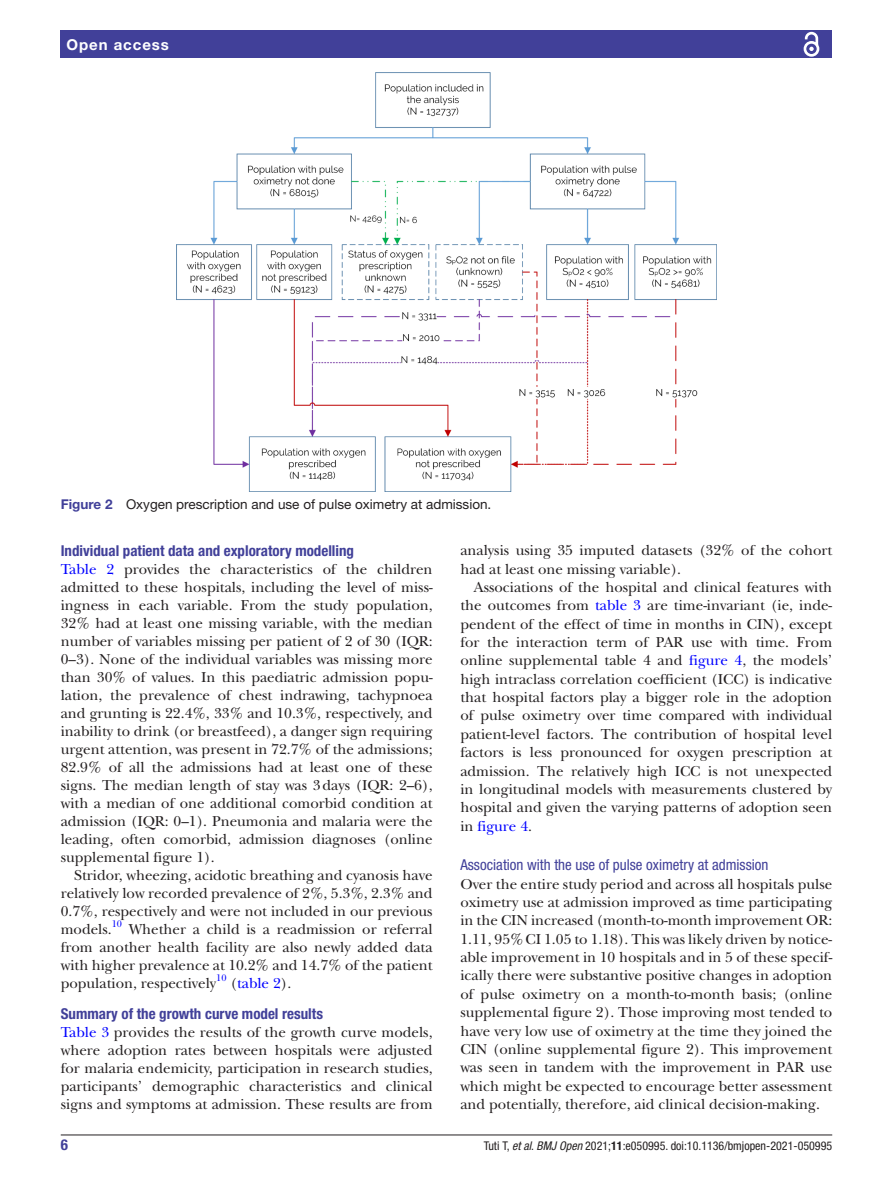
<style>
.page{position:relative;width:893px;height:1191px;background:#fff}
.page>*{position:absolute;margin:0;border:0;box-sizing:border-box;transform-origin:0 0}
.t1{font:15px/18px "New Baskerville";color:#231f20;text-align:justify}
.t2{font:700 condensed 15px "Helvetica Neue LT Std";color:#414099}
.t3{font:condensed 15px "Helvetica Neue LT Std";color:#414099}
.t4{font:700 15px "Helvetica Neue LT Std";letter-spacing:.065em;color:#fff}
.t5{font:15px "New Baskerville";color:#00f}
.t6{font:13.5px "Helvetica Neue LT Std";color:#231f20}
.t7{font:condensed 12px "Helvetica Neue LT Std";color:#231f20}
.t8{font:9.9px "New Baskerville";color:#00f}
.s1{font-weight:700;color:#414099}
.s2{color:#00f}
.s3{color:#231f20}
.s4{font-style:italic}
.s5{font-weight:700}
</style>
<div class="page">
<hr style="left:61px;top:1134px;width:771px;height:1px;background:#231f20">
<div style="left:61px;top:31px;width:771px;height:27px;background:#414099"></div>
<svg style="left:803px;top:31px;width:17px;height:26px"></svg>
<img style="left:176px;top:73px;width:540px;height:418px">
<p class="t4" style="left:66px;top:35px;width:104px">Open access</p>
<p class="t6" style="left:61px;top:496px;width:432px"><span class="s1">Figure 2</span> Oxygen prescription and use of pulse oximetry at admission.</p>
<p class="t2" style="left:61px;top:541px;width:295px">Individual patient data and exploratory modelling</p>
<p class="t1" style="left:61px;top:560px;width:373px"><span class="s2">Table 2</span> provides the characteristics of the children admitted to these hospitals, including the level of miss&shy;ingness in each variable. From the study population, 32% had at least one missing variable, with the median number of variables missing per patient of 2 of 30 (IQR:<br>0–3). None of the individual variables was missing more than 30% of values. In this paediatric admission popu&shy;lation, the prevalence of chest indrawing, tachypnoea and grunting is 22.4%, 33% and 10.3%, respectively, and inability to drink (or breastfeed), a danger sign requiring urgent attention, was present in 72.7% of the admissions; 82.9% of all the admissions had at least one of these signs. The median length of stay was 3days (IQR: 2–6), with a median of one additional comorbid condition at admission (IQR: 0–1). Pneumonia and malaria were the leading, often comorbid, admission diagnoses (online supplemental figure 1).</p>
<p class="t1" style="left:61px;top:866px;width:373px;text-indent:14px">Stridor, wheezing, acidotic breathing and cyanosis have relatively low recorded prevalence of 2%, 5.3%, 2.3% and 0.7%, respectively and were not included in our previous models.</p>
<p class="t8" style="left:112px;top:918px;width:12px">10</p>
<p class="t1" style="left:61px;top:920px;width:373px;text-indent:68px">Whether a child is a readmission or referral from another health facility are also newly added data with higher prevalence at 10.2% and 14.7% of the patient population, respectively</p>
<p class="t8" style="left:216px;top:972px;width:12px">10</p>
<p class="t5" style="left:230px;top:974px;width:62px"><span class="s3">(</span>table 2<span class="s3">).</span></p>
<p class="t2" style="left:61px;top:1005px;width:264px">Summary of the growth curve model results</p>
<p class="t1" style="left:61px;top:1023px;width:373px"><span class="s2">Table 3</span> provides the results of the growth curve models, where adoption rates between hospitals were adjusted for malaria endemicity, participation in research studies, participants’ demographic characteristics and clinical signs and symptoms at admission. These results are from</p>
<p class="t1" style="left:460px;top:541px;width:373px">analysis using 35 imputed datasets (32% of the cohort had at least one missing variable).</p>
<p class="t1" style="left:460px;top:578px;width:373px;text-indent:14px">Associations of the hospital and clinical features with the outcomes from <span class="s2">table 3</span> are time-invariant (ie, inde&shy;pendent of the effect of time in months in CIN), except for the interaction term of PAR use with time. From online supplemental table 4 and <span class="s2">figure 4</span>, the models’ high intraclass correlation coefficient (ICC) is indicative that hospital factors play a bigger role in the adoption of pulse oximetry over time compared with individual patient-level factors. The contribution of hospital level factors is less pronounced for oxygen prescription at admission. The relatively high ICC is not unexpected in longitudinal models with measurements clustered by hospital and given the varying patterns of adoption seen in <span class="s2">figure 4</span>.</p>
<p class="t3" style="left:460px;top:856px;width:310px">Association with the use of pulse oximetry at admission</p>
<p class="t1" style="left:460px;top:874px;width:373px">Over the entire study period and across all hospitals pulse oximetry use at admission improved as time participating in the CIN increased (month-to-month improvement OR:<br>1.11, 95%CI 1.05 to 1.18). This was likely driven by notice&shy;able improvement in 10 hospitals and in 5 of these specif&shy;ically there were substantive positive changes in adoption of pulse oximetry on a month-to-month basis; (online supplemental figure 2). Those improving most tended to have very low use of oximetry at the time they joined the CIN (online supplemental figure 2). This improvement was seen in tandem with the improvement in PAR use which might be expected to encourage better assessment and potentially, therefore, aid clinical decision-making.</p>
<p class="t2" style="left:61px;top:1135px;width:9px">6</p>
<p class="t7" style="left:484px;top:1138px;width:350px">Tuti T, <span class="s4">et al</span>. <span class="s4">BMJ Open</span> 2021;<span class="s5">11</span>:e050995. doi:10.1136/bmjopen-2021-050995</p>
</div>
